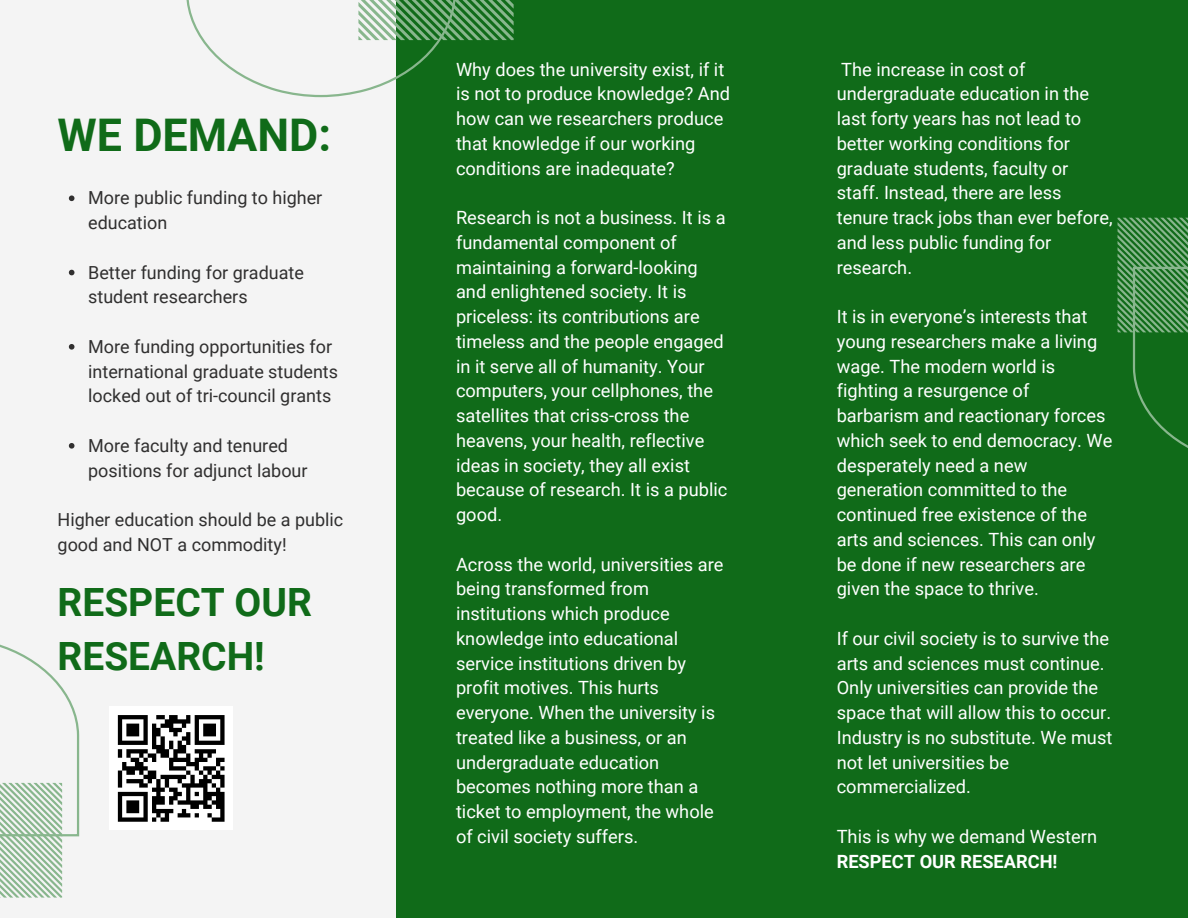
<style>
.page{position:relative;width:1188px;height:918px;background:#106b19}
.page>*{position:absolute;margin:0;border:0;box-sizing:border-box;transform-origin:0 0}
.t1{font:700 45px "Roboto";color:#106b19}
.t2{font:700 39px/54px "Roboto";color:#106b19}
.t3{font:18.3px/24.8px "Roboto";color:#fff}
.t4{font:18px/24.8px "Roboto";color:#302f2f}
.s1{font-weight:700}
</style>
<div class="page">
<div style="left:0;top:0;width:396px;height:918px;background:#f4f4f4"></div>
<svg style="left:186px;top:0;width:328px;height:97px"></svg>
<svg style="left:0;top:644px;width:79px;height:254px"></svg>
<svg style="left:1118px;top:218px;width:70px;height:230px"></svg>
<svg style="left:69px;top:195px;width:5px;height:6px"></svg>
<svg style="left:69px;top:270px;width:5px;height:5px"></svg>
<svg style="left:69px;top:344px;width:5px;height:6px"></svg>
<svg style="left:69px;top:443px;width:5px;height:6px"></svg>
<div style="left:109px;top:707px;width:124px;height:123px;background:#fff"></div>
<svg style="left:118px;top:715px;width:107px;height:107px"></svg>
<div style="left:161px;top:817px;width:8px;height:5px;background:#000"></div>
<div style="left:212px;top:817px;width:13px;height:5px;background:#000"></div>
<p class="t1" style="left:58px;top:110px;width:275px">WE DEMAND:</p>
<p class="t4" style="left:88px;top:186px;width:236px">More public funding to higher education</p>
<p class="t4" style="left:88px;top:260px;width:217px">Better funding for graduate student researchers</p>
<p class="t4" style="left:88px;top:334px;width:251px">More funding opportunities for international graduate students locked out of tri-council grants</p>
<p class="t4" style="left:88px;top:433px;width:221px">More faculty and tenured positions for adjunct labour</p>
<p class="t4" style="left:58px;top:508px;width:287px">Higher education should be a public good and NOT a commodity!</p>
<p class="t2" style="left:58px;top:576px;width:256px">RESPECT OUR<br>RESEARCH!</p>
<p class="t3" style="left:456px;top:57px;width:276px">Why does the university exist, if it is not to produce knowledge? And how can we researchers produce that knowledge if our working conditions are inadequate?</p>
<p class="t3" style="left:456px;top:205px;width:273px">Research is not a business. It is a fundamental component of maintaining a forward-looking and enlightened society. It is priceless: its contributions are timeless and the people engaged in it serve all of humanity. Your computers, your cellphones, the satellites that criss-cross the heavens, your health, reflective ideas in society, they all exist because of research. It is a public good.</p>
<p class="t3" style="left:456px;top:552px;width:269px">Across the world, universities are being transformed from institutions which produce knowledge into educational service institutions driven by profit motives. This hurts everyone. When the university is treated like a business, or an undergraduate education becomes nothing more than a ticket to employment, the whole of civil society suffers.</p>
<p class="t3" style="left:837px;top:57px;width:277px">The increase in cost of undergraduate education in the last forty years has not lead to better working conditions for graduate students, faculty or staff. Instead, there are less tenure track jobs than ever before, and less public funding for research.</p>
<p class="t3" style="left:837px;top:304px;width:277px">It is in everyone’s interests that young researchers make a living wage. The modern world is fighting a resurgence of barbarism and reactionary forces which seek to end democracy. We desperately need a new generation committed to the continued free existence of the arts and sciences. This can only be done if new researchers are given the space to thrive.</p>
<p class="t3" style="left:837px;top:626px;width:277px">If our civil society is to survive the arts and sciences must continue.<br>Only universities can provide the space that will allow this to occur.<br>Industry is no substitute. We must not let universities be commercialized.</p>
<p class="t3" style="left:837px;top:824px;width:262px">This is why we demand Western<br><span class="s1">RESPECT OUR RESEARCH!</span></p>
</div>
